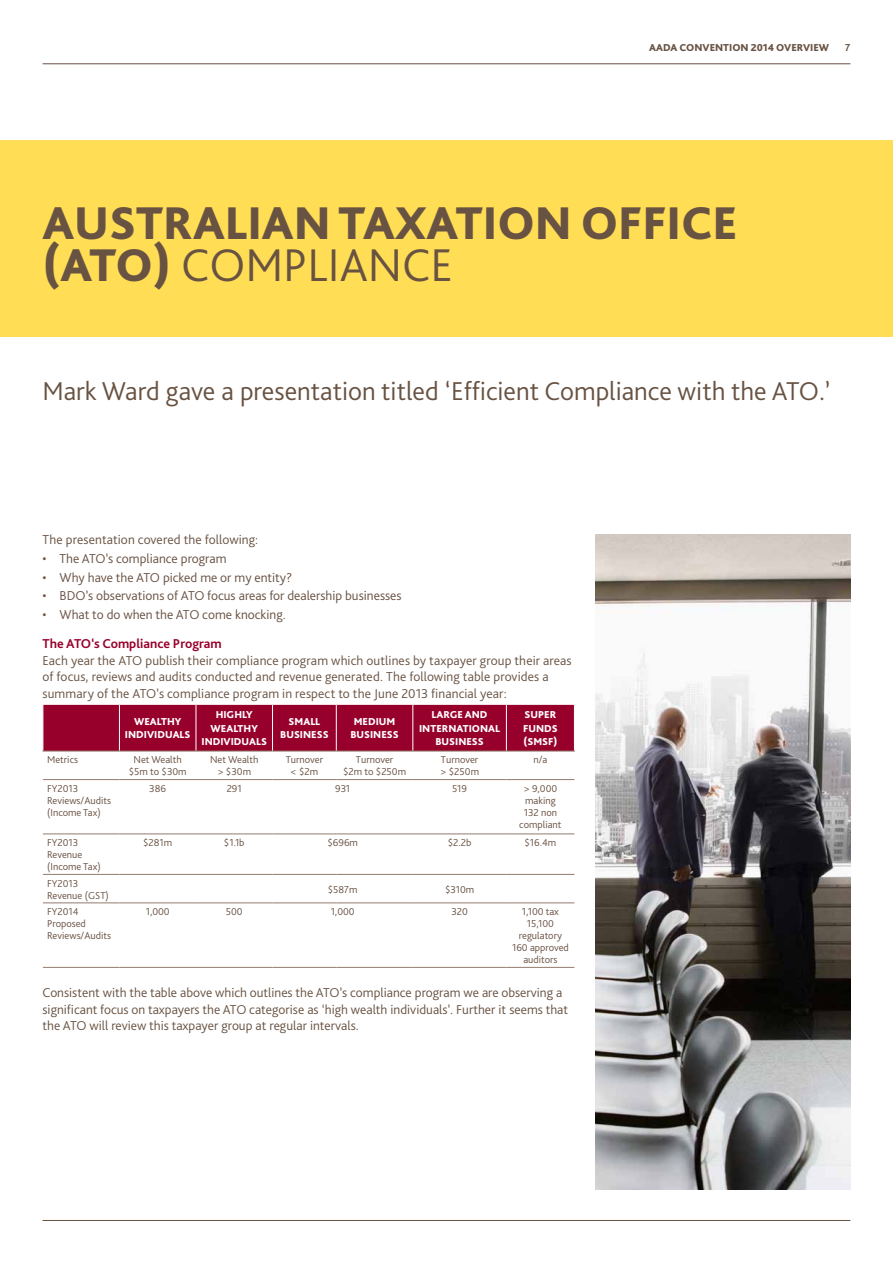
<style>
.page{position:relative;width:893px;height:1263px;background:#fff}
.page>*{position:absolute;margin:0;border:0;box-sizing:border-box;transform-origin:0 0}
.t1{font:800 48px/42px "Bliss Pro";color:#685242}
.t2{font:300 27px "Bliss Pro";color:#685242}
.t3{font:300 13.5px/16.5px "Bliss Pro";color:#685242}
.t4{font:300 13.5px "Bliss Pro";color:#685041}
.t5{font:700 13.5px "Bliss Pro";color:#98002c}
.t6{font:300 10.5px/12px "Bliss Pro";color:#685041;text-align:center}
.t7{font:800 10.5px/13.5px "Bliss Pro";color:#fff;text-align:center}
.t8{font:800 10.5px "Bliss Pro";color:#685242}
.t9{font:700 10.5px "Bliss Pro";color:#685242}
.s1{font-weight:300}
</style>
<div class="page">
<hr style="left:43px;top:1220px;width:807px;height:1px;background:#685242">
<div style="left:0;top:141px;width:893px;height:196px;background:#fd5"></div>
<div style="left:44px;top:705px;width:530px;height:46px;background:#98002c"></div>
<svg style="left:43px;top:780px;width:531px;height:187px"></svg>
<hr style="left:119px;top:705px;width:1px;height:46px;background:#fff">
<hr style="left:196px;top:705px;width:1px;height:46px;background:#fff">
<hr style="left:272px;top:705px;width:1px;height:46px;background:#fff">
<hr style="left:336px;top:705px;width:1px;height:46px;background:#fff">
<hr style="left:412px;top:705px;width:1px;height:46px;background:#fff">
<hr style="left:506px;top:705px;width:1px;height:46px;background:#fff">
<hr style="left:43px;top:779px;width:76px;height:1px;background:#927c6e">
<hr style="left:119px;top:779px;width:77px;height:1px;background:#927c6e">
<hr style="left:196px;top:779px;width:77px;height:1px;background:#927c6e">
<hr style="left:413px;top:779px;width:93px;height:1px;background:#927c6e">
<hr style="left:506px;top:779px;width:68px;height:1px;background:#927c6e">
<hr style="left:43px;top:833px;width:76px;height:1px;background:#927c6e">
<hr style="left:119px;top:833px;width:77px;height:1px;background:#927c6e">
<hr style="left:196px;top:833px;width:77px;height:1px;background:#927c6e">
<hr style="left:506px;top:833px;width:68px;height:1px;background:#927c6e">
<hr style="left:43px;top:874px;width:76px;height:1px;background:#927c6e">
<hr style="left:119px;top:874px;width:77px;height:1px;background:#927c6e">
<hr style="left:196px;top:874px;width:77px;height:1px;background:#927c6e">
<hr style="left:413px;top:874px;width:93px;height:1px;background:#927c6e">
<hr style="left:506px;top:874px;width:68px;height:1px;background:#927c6e">
<hr style="left:43px;top:902px;width:76px;height:1px;background:#927c6e">
<hr style="left:119px;top:902px;width:77px;height:1px;background:#927c6e">
<hr style="left:196px;top:902px;width:77px;height:1px;background:#927c6e">
<hr style="left:506px;top:902px;width:68px;height:1px;background:#927c6e">
<hr style="left:43px;top:967px;width:76px;height:1px;background:#927c6e">
<hr style="left:119px;top:967px;width:77px;height:1px;background:#927c6e">
<hr style="left:196px;top:967px;width:77px;height:1px;background:#927c6e">
<hr style="left:413px;top:967px;width:93px;height:1px;background:#927c6e">
<hr style="left:506px;top:967px;width:68px;height:1px;background:#927c6e">
<hr style="left:43px;top:751px;width:76px;height:1px;background:#927c6e">
<hr style="left:119px;top:751px;width:77px;height:1px;background:#927c6e">
<hr style="left:196px;top:751px;width:77px;height:1px;background:#927c6e">
<hr style="left:273px;top:751px;width:63px;height:1px;background:#927c6e">
<hr style="left:336px;top:751px;width:77px;height:1px;background:#927c6e">
<hr style="left:413px;top:751px;width:93px;height:1px;background:#927c6e">
<hr style="left:506px;top:751px;width:69px;height:1px;background:#927c6e">
<hr style="left:273px;top:779px;width:63px;height:1px;background:#927c6e">
<hr style="left:336px;top:779px;width:77px;height:1px;background:#927c6e">
<hr style="left:413px;top:833px;width:93px;height:1px;background:#927c6e">
<hr style="left:273px;top:833px;width:63px;height:1px;background:#927c6e">
<hr style="left:336px;top:833px;width:77px;height:1px;background:#927c6e">
<hr style="left:273px;top:874px;width:63px;height:1px;background:#927c6e">
<hr style="left:336px;top:874px;width:77px;height:1px;background:#927c6e">
<hr style="left:413px;top:902px;width:93px;height:1px;background:#927c6e">
<hr style="left:273px;top:902px;width:63px;height:1px;background:#927c6e">
<hr style="left:336px;top:902px;width:77px;height:1px;background:#927c6e">
<hr style="left:273px;top:967px;width:63px;height:1px;background:#927c6e">
<hr style="left:336px;top:967px;width:77px;height:1px;background:#927c6e">
<img style="left:595px;top:534px;width:255px;height:655px">
<hr style="left:43px;top:63px;width:807px;height:1px;background:#685242">
<p class="t8" style="left:649px;top:40px;width:182px">AADA CONVENTION 2014 OVERVIEW</p>
<p class="t9" style="left:845px;top:40px;width:7px">7</p>
<h1 class="t1" style="left:43px;top:201px;width:697px">AUSTRALIAN TAXATION OFFICE (ATO) <span class="s1">COMPLIANCE</span></h1>
<h2 class="t2" style="left:43px;top:375px;width:790px">Mark Ward gave a presentation titled ‘Efficient Compliance with the ATO.’</h2>
<p class="t3" style="left:43px;top:531px;width:217px">The presentation covered the following:</p>
<p class="t4" style="left:43px;top:550px;width:185px">• The ATO’s compliance program</p>
<p class="t4" style="left:43px;top:569px;width:251px">• Why have the ATO picked me or my entity?</p>
<p class="t4" style="left:43px;top:587px;width:361px">• BDO’s observations of ATO focus areas for dealership businesses</p>
<p class="t4" style="left:43px;top:606px;width:245px">• What to do when the ATO come knocking.</p>
<p class="t5" style="left:43px;top:635px;width:181px">The ATO‘s Compliance Program</p>
<p class="t3" style="left:43px;top:651px;width:531px">Each year the ATO publish their compliance program which outlines by taxpayer group their areas of focus, reviews and audits conducted and revenue generated. The following table provides a summary of the ATO’s compliance program in respect to the June 2013 financial year:</p>
<p class="t7" style="left:125px;top:714px;width:67px">WEALTHY<br>INDIVIDUALS</p>
<p class="t7" style="left:201px;top:708px;width:67px">HIGHLY<br>WEALTHY<br>INDIVIDUALS</p>
<p class="t7" style="left:280px;top:714px;width:50px">SMALL<br>BUSINESS</p>
<p class="t7" style="left:350px;top:714px;width:50px">MEDIUM<br>BUSINESS</p>
<p class="t7" style="left:419px;top:708px;width:82px">LARGE AND<br>INTERNATIONAL<br>BUSINESS</p>
<p class="t7" style="left:523px;top:708px;width:36px;text-align:left">SUPER<br>FUNDS (SMSF)</p>
<p class="t6" style="left:47px;top:753px;width:32px">Metrics</p>
<p class="t6" style="left:129px;top:753px;width:60px">Net Wealth $5m to $30m</p>
<p class="t6" style="left:210px;top:753px;width:50px">Net Wealth &gt; $30m</p>
<p class="t6" style="left:286px;top:753px;width:39px">Turnover &lt; $2m</p>
<p class="t6" style="left:343px;top:753px;width:65px">Turnover<br>$2m to $250m</p>
<p class="t6" style="left:440px;top:753px;width:40px;text-align:left">Turnover &gt; $250m</p>
<p class="t6" style="left:533px;top:753px;width:15px">n/a</p>
<p class="t6" style="left:47px;top:782px;width:65px;text-align:left">FY2013<br>Reviews/Audits (Income Tax)</p>
<p class="t6" style="left:149px;top:782px;width:18px">386</p>
<p class="t6" style="left:227px;top:782px;width:17px">291</p>
<p class="t6" style="left:335px;top:782px;width:17px">931</p>
<p class="t6" style="left:452px;top:782px;width:16px">519</p>
<p class="t6" style="left:519px;top:782px;width:44px">&gt; 9,000 making<br>132 non compliant</p>
<p class="t6" style="left:47px;top:836px;width:55px;text-align:left">FY2013<br>Revenue (Income Tax)</p>
<p class="t6" style="left:143px;top:836px;width:31px">$281m</p>
<p class="t6" style="left:224px;top:836px;width:22px">$1.1b</p>
<p class="t6" style="left:327px;top:836px;width:32px">$696m</p>
<p class="t6" style="left:448px;top:836px;width:25px">$2.2b</p>
<p class="t6" style="left:524px;top:836px;width:33px">$16.4m</p>
<p class="t6" style="left:47px;top:877px;width:63px;text-align:left">FY2013<br>Revenue (GST)</p>
<p class="t6" style="left:328px;top:883px;width:31px">$587m</p>
<p class="t6" style="left:445px;top:883px;width:31px">$310m</p>
<p class="t6" style="left:47px;top:905px;width:65px;text-align:left">FY2014<br>Proposed<br>Reviews/Audits</p>
<p class="t6" style="left:146px;top:905px;width:26px">1,000</p>
<p class="t6" style="left:226px;top:905px;width:18px">500</p>
<p class="t6" style="left:331px;top:905px;width:26px">1,000</p>
<p class="t6" style="left:451px;top:905px;width:18px">320</p>
<p class="t6" style="left:512px;top:905px;width:58px">1,100 tax<br>15,100 regulatory<br>160 approved auditors</p>
<p class="t3" style="left:43px;top:984px;width:527px">Consistent with the table above which outlines the ATO’s compliance program we are observing a significant focus on taxpayers the ATO categorise as ‘high wealth individuals’. Further it seems that the ATO will review this taxpayer group at regular intervals.</p>
</div>
